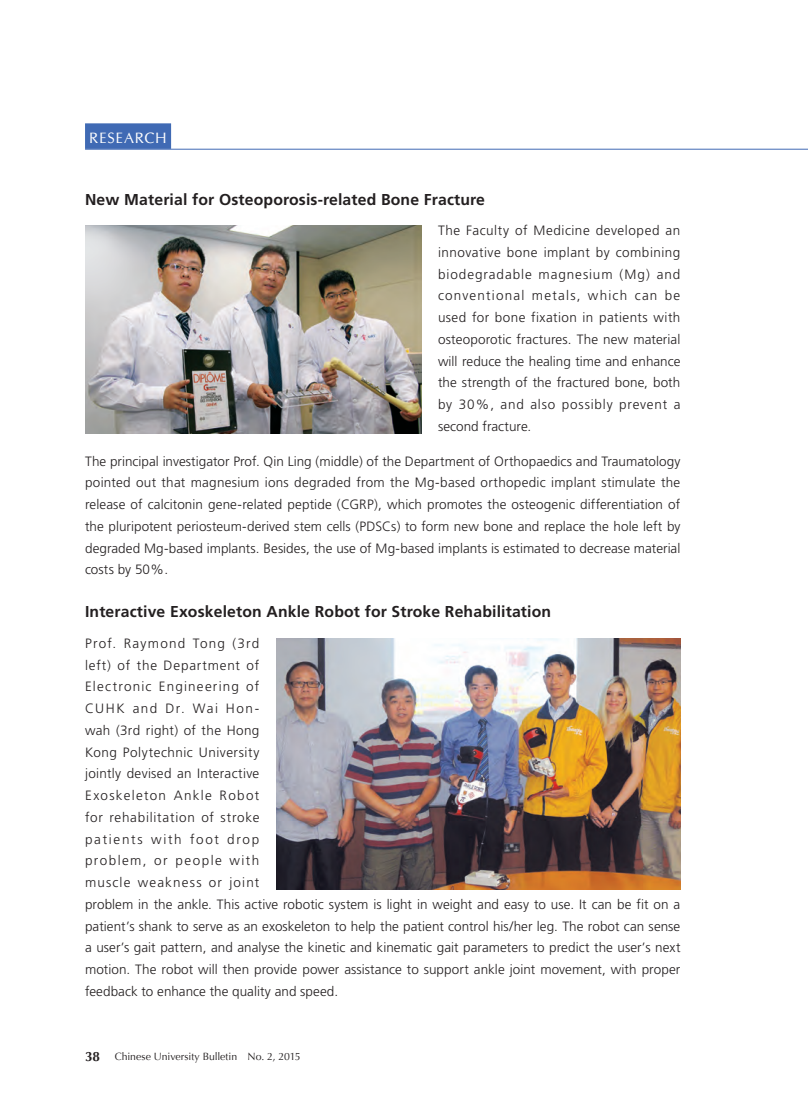
<style>
.page{position:relative;width:808px;height:1106px;background:#fff}
.page>*{position:absolute;margin:0;border:0;box-sizing:border-box;transform-origin:0 0}
.subhead1_e{font:700 15.75px "Frutiger";letter-spacing:.01em;color:#231f20}
.section_head1_e{font:15px "CG Omega";letter-spacing:.05em;color:#fff}
.body1_e{font:300 13.5px/21.8px "Frutiger";letter-spacing:.01em;color:#231f20;text-align:justify}
.t1{font:10.5px "Optima";letter-spacing:-.005em;color:#231f20}
.s1{font-weight:700;font-size:13.5px}
</style>
<div class="page">
<img style="left:276px;top:638px;width:404px;height:251px">
<img style="left:85px;top:225px;width:336px;height:209px">
<div style="left:85px;top:123px;width:86px;height:26px;background:#406ab4"></div>
<hr style="left:85px;top:149px;width:723px;height:1px;background:#406ab4">
<p class="section_head1_e" style="left:89px;top:129px;width:79px">RESEARCH</p>
<p class="subhead1_e" style="left:85px;top:190px;width:401px">New Material for Osteoporosis-related Bone Fracture</p>
<p class="body1_e" style="left:438px;top:219px;width:244px">The Faculty of Medicine developed an innovative bone implant by combining biodegradable magnesium (Mg) and conventional metals, which can be used for bone fixation in patients with osteoporotic fractures. The new material will reduce the healing time and enhance the strength of the fractured bone, both by 30%, and also possibly prevent a second fracture.</p>
<p class="body1_e" style="left:85px;top:450px;width:597px">The principal investigator Prof. Qin Ling (middle) of the Department of Orthopaedics and Traumatology pointed out that magnesium ions degraded from the Mg-based orthopedic implant stimulate the release of calcitonin gene-related peptide (CGRP), which promotes the osteogenic differentiation of the pluripotent periosteum-derived stem cells (PDSCs) to form new bone and replace the hole left by degraded Mg-based implants. Besides, the use of Mg-based implants is estimated to decrease material costs by 50%.</p>
<p class="subhead1_e" style="left:85px;top:602px;width:468px">Interactive Exoskeleton Ankle Robot for Stroke Rehabilitation</p>
<p class="body1_e" style="left:85px;top:632px;width:597px;text-align:left">Prof. Raymond Tong (3rd<br>left) of the Department of<br>Electronic Engineering of<br>CUHK and Dr. Wai Hon-<br>wah (3rd right) of the Hong<br>Kong Polytechnic University<br>jointly devised an Interactive<br>Exoskeleton Ankle Robot<br>for rehabilitation of stroke<br>patients with foot drop<br>problem, or people with<br>muscle weakness or joint<br>problem in the ankle. This active robotic system is light in weight and easy to use. It can be fit on a patient’s shank to serve as an exoskeleton to help the patient control his/her leg. The robot can sense a user’s gait pattern, and analyse the kinetic and kinematic gait parameters to predict the user’s next motion. The robot will then provide power assistance to support ankle joint movement, with proper feedback to enhance the quality and speed.</p>
<p class="t1" style="left:85px;top:1050px;width:217px"><span class="s1">38</span> Chinese University Bulletin No. 2, 2015</p>
</div>
